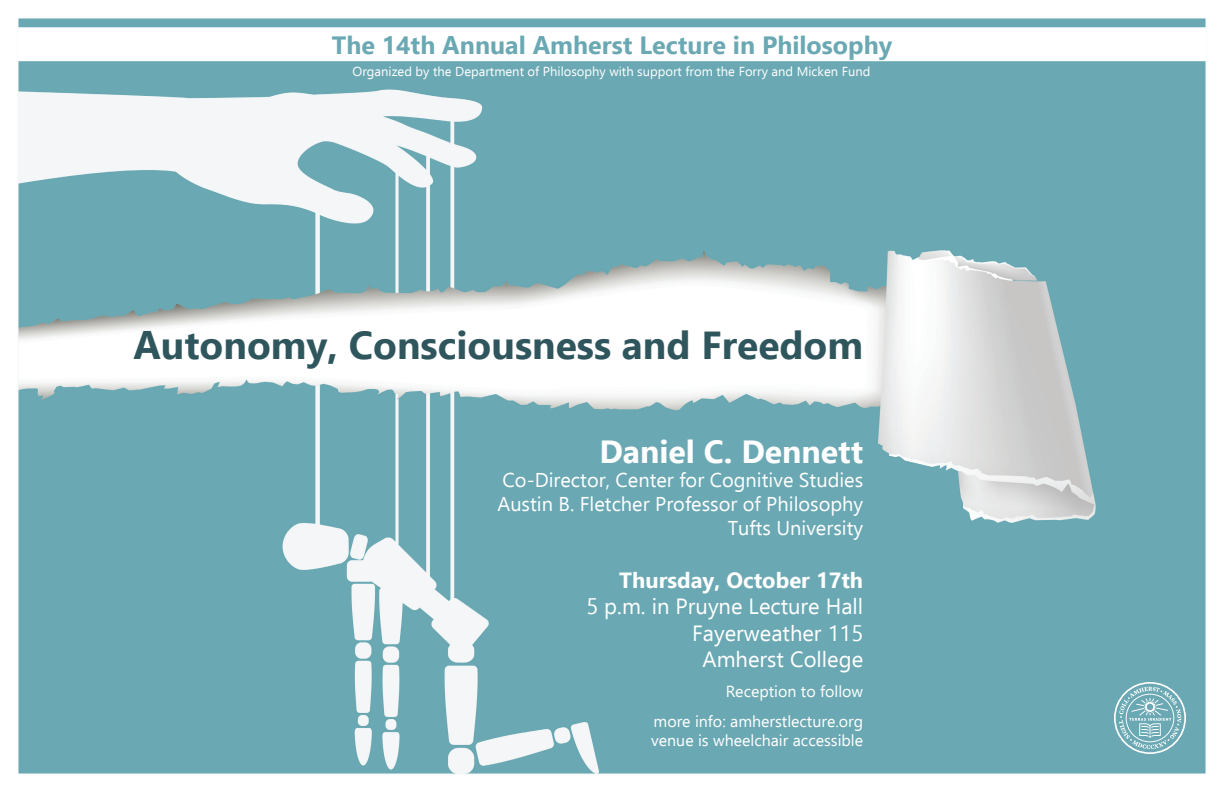
<style>
.page{position:relative;width:1224px;height:792px;background:#fff}
.page>*{position:absolute;margin:0;border:0;box-sizing:border-box;transform-origin:0 0}
.t1{font:700 39px "Ebrima";color:#2f565d}
.t2{font:700 32px "Ebrima";color:#fff}
.t3{font:700 25px "Ebrima";color:#6aa8b3}
.t4{font:22px/26.4px "Ebrima";color:#fff;text-align:right}
.t5{font:700 22px "Ebrima";color:#fff}
.t6{font:20px/24px "Ebrima";color:#fff;text-align:right}
.t7{font:16px/30px "Ebrima";color:#fff;text-align:right}
.t8{font:13px "Ebrima";color:#fff}
</style>
<div class="page">
<img style="left:20px;top:20px;width:1184px;height:752px">
<div style="left:18px;top:28px;width:1188px;height:33px;background:#fff"></div>
<div style="left:18px;top:27px;width:1188px;height:34px;border:1px solid #fff"></div>
<svg style="left:1114px;top:682px;width:72px;height:72px"></svg>
<p class="t3" style="left:332px;top:26px;width:562px">The 14th Annual Amherst Lecture in Philosophy</p>
<p class="t8" style="left:353px;top:62px;width:519px">Organized by the Department of Philosophy with support from the Forry and Micken Fund</p>
<h1 class="t1" style="left:133px;top:317px;width:731px">Autonomy, Consciousness and Freedom</h1>
<h2 class="t2" style="left:599px;top:428px;width:265px">Daniel C. Dennett</h2>
<p class="t6" style="left:497px;top:468px;width:367px">Co-Director, Center for Cognitive Studies<br>Austin B. Fletcher Professor of Philosophy<br>Tufts University</p>
<p class="t5" style="left:619px;top:564px;width:245px">Thursday, October 17th</p>
<p class="t4" style="left:586px;top:593px;width:278px">5 p.m. in Pruyne Lecture Hall<br>Fayerweather 115<br>Amherst College</p>
<p class="t7" style="left:654px;top:676px;width:211px">Reception to follow<br>more info: amherstlecture.org</p>
<p class="t7" style="left:651px;top:726px;width:213px">venue is wheelchair accessible</p>
</div>
